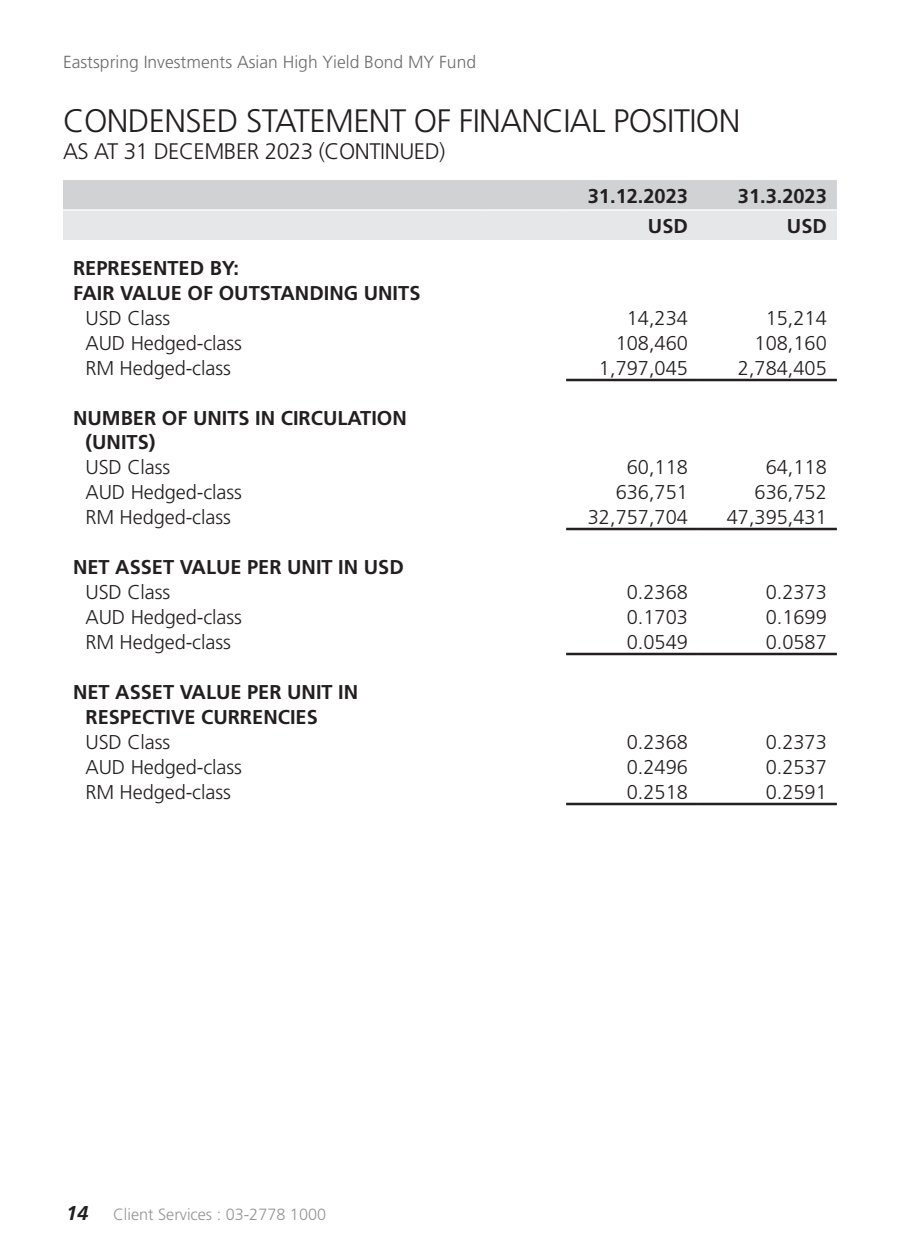
<style>
.page{position:relative;width:900px;height:1260px;background:#fff}
.page>*{position:absolute;margin:0;border:0;box-sizing:border-box;transform-origin:0 0}
.t1{font:300 32.5px "Frutiger LT Std";letter-spacing:-.02em;color:#231f20}
.t2{font:300 22.5px "Frutiger LT Std";letter-spacing:-.02em;color:#231f20}
.t3{font:700 20px/25px "Frutiger LT Std";color:#231f20}
.t4{font:300 20px "Frutiger LT Std";color:#231f20}
.t5{font:300 20px "Frutiger";letter-spacing:-.005em;color:#231f20}
.t6{font:300 17.5px "Frutiger LT Std";color:#6c6d70}
.t7{font:300 16.25px "Frutiger LT Std";color:#939598}
.s1{font-weight:700;font-style:italic;font-size:20px;color:#231f20}
</style>
<div class="page">
<svg style="left:63px;top:180px;width:774px;height:60px;background:#dbdcde"></svg>
<hr style="left:566px;top:379px;width:132px;height:2px;background:#231f20">
<hr style="left:698px;top:379px;width:139px;height:2px;background:#231f20">
<hr style="left:566px;top:528px;width:132px;height:2px;background:#231f20">
<hr style="left:698px;top:528px;width:139px;height:2px;background:#231f20">
<hr style="left:566px;top:653px;width:132px;height:2px;background:#231f20">
<hr style="left:698px;top:653px;width:139px;height:2px;background:#231f20">
<hr style="left:566px;top:803px;width:132px;height:2px;background:#231f20">
<hr style="left:698px;top:803px;width:139px;height:2px;background:#231f20">
<hr style="left:63px;top:209px;width:424px;height:2px;background:#fff">
<hr style="left:487px;top:209px;width:79px;height:2px;background:#fff">
<hr style="left:566px;top:209px;width:132px;height:2px;background:#fff">
<hr style="left:698px;top:209px;width:139px;height:2px;background:#fff">
<p class="t6" style="left:63px;top:52px;width:415px">Eastspring Investments Asian High Yield Bond MY Fund</p>
<h1 class="t1" style="left:63px;top:103px;width:679px">CONDENSED STATEMENT OF FINANCIAL POSITION</h1>
<p class="t2" style="left:63px;top:139px;width:384px">AS AT 31 DECEMBER 2023 (CONTINUED)</p>
<p class="t3" style="left:588px;top:183px;width:102px">31.12.2023</p>
<p class="t3" style="left:738px;top:183px;width:90px">31.3.2023</p>
<p class="t3" style="left:648px;top:213px;width:41px">USD</p>
<p class="t3" style="left:787px;top:213px;width:41px">USD</p>
<p class="t3" style="left:73px;top:256px;width:349px">REPRESENTED BY:<br>FAIR VALUE OF OUTSTANDING UNITS</p>
<p class="t5" style="left:86px;top:307px;width:86px">USD Class</p>
<p class="t4" style="left:627px;top:307px;width:63px">14,234</p>
<p class="t4" style="left:766px;top:307px;width:63px">15,214</p>
<p class="t5" style="left:86px;top:332px;width:158px">AUD Hedged-class</p>
<p class="t4" style="left:616px;top:332px;width:74px">108,460</p>
<p class="t4" style="left:755px;top:332px;width:74px">108,160</p>
<p class="t5" style="left:86px;top:357px;width:147px">RM Hedged-class</p>
<p class="t4" style="left:599px;top:357px;width:90px">1,797,045</p>
<p class="t4" style="left:738px;top:357px;width:90px">2,784,405</p>
<p class="t3" style="left:86px;top:406px;width:323px;line-height:24px;text-indent:-12px">NUMBER OF UNITS IN CIRCULATION (UNITS)</p>
<p class="t5" style="left:86px;top:456px;width:86px">USD Class</p>
<p class="t4" style="left:627px;top:456px;width:63px">60,118</p>
<p class="t4" style="left:766px;top:456px;width:63px">64,118</p>
<p class="t5" style="left:86px;top:481px;width:158px">AUD Hedged-class</p>
<p class="t4" style="left:616px;top:481px;width:74px">636,751</p>
<p class="t4" style="left:755px;top:481px;width:74px">636,752</p>
<p class="t5" style="left:86px;top:506px;width:147px">RM Hedged-class</p>
<p class="t4" style="left:588px;top:506px;width:102px">32,757,704</p>
<p class="t4" style="left:727px;top:506px;width:102px">47,395,431</p>
<p class="t3" style="left:73px;top:555px;width:332px">NET ASSET VALUE PER UNIT IN USD</p>
<p class="t5" style="left:86px;top:581px;width:86px">USD Class</p>
<p class="t4" style="left:627px;top:581px;width:63px">0.2368</p>
<p class="t4" style="left:766px;top:581px;width:63px">0.2373</p>
<p class="t5" style="left:86px;top:606px;width:158px">AUD Hedged-class</p>
<p class="t4" style="left:627px;top:606px;width:63px">0.1703</p>
<p class="t4" style="left:766px;top:606px;width:63px">0.1699</p>
<p class="t5" style="left:86px;top:631px;width:147px">RM Hedged-class</p>
<p class="t4" style="left:627px;top:631px;width:63px">0.0549</p>
<p class="t4" style="left:766px;top:631px;width:63px">0.0587</p>
<p class="t3" style="left:86px;top:680px;width:274px;text-indent:-12px">NET ASSET VALUE PER UNIT IN<br>RESPECTIVE CURRENCIES</p>
<p class="t5" style="left:86px;top:731px;width:86px">USD Class</p>
<p class="t4" style="left:627px;top:731px;width:63px">0.2368</p>
<p class="t4" style="left:766px;top:731px;width:63px">0.2373</p>
<p class="t5" style="left:86px;top:756px;width:158px">AUD Hedged-class</p>
<p class="t4" style="left:627px;top:756px;width:63px">0.2496</p>
<p class="t4" style="left:766px;top:756px;width:63px">0.2537</p>
<p class="t5" style="left:86px;top:781px;width:147px">RM Hedged-class</p>
<p class="t4" style="left:627px;top:781px;width:63px">0.2518</p>
<p class="t4" style="left:766px;top:781px;width:63px">0.2591</p>
<p class="t7" style="left:66px;top:1205px;width:262px"><span class="s1">14</span> Client Services : 03-2778 1000</p>
</div>
